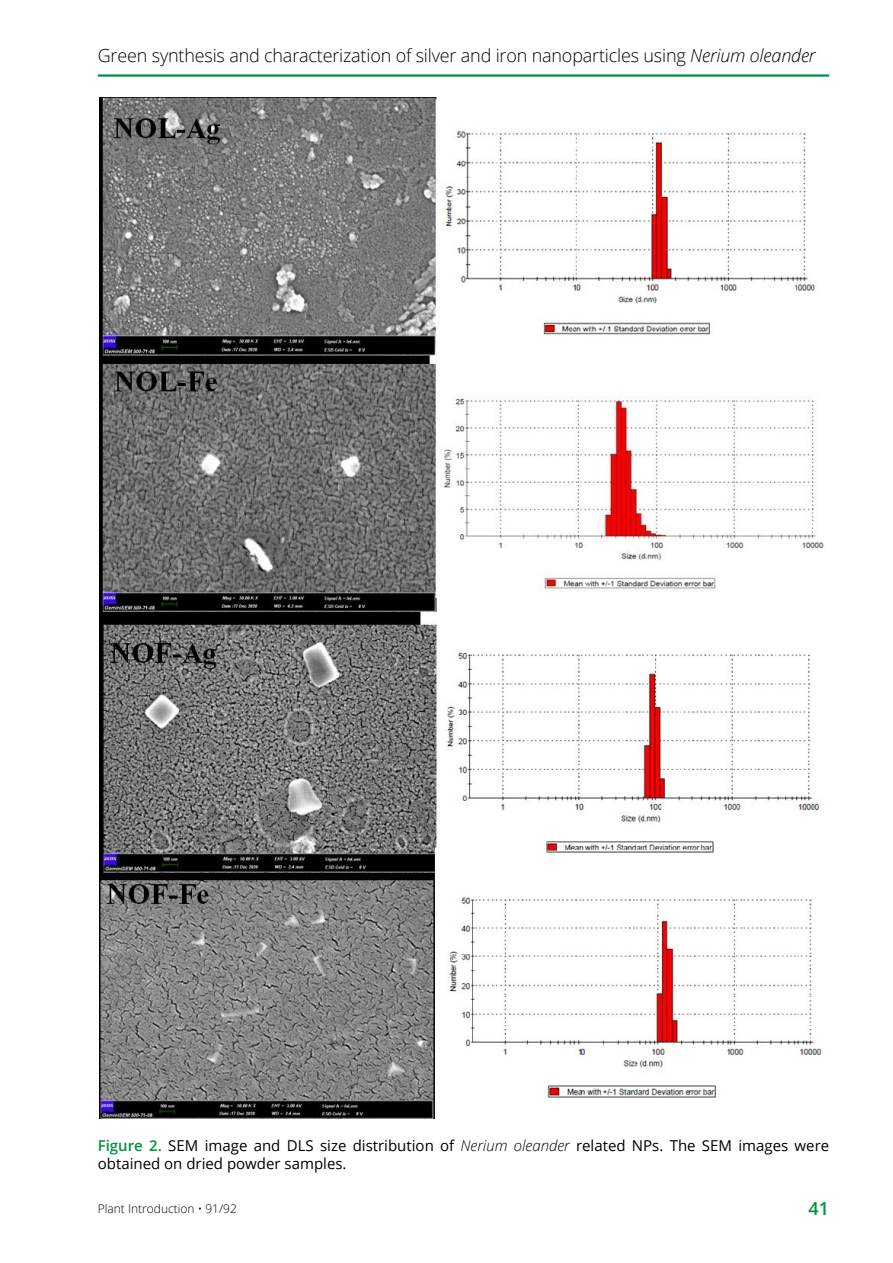
<style>
.page{position:relative;width:893px;height:1263px;background:#fff}
.page>*{position:absolute;margin:0;border:0;box-sizing:border-box;transform-origin:0 0}
.t1{font:300 18px "Open Sans";letter-spacing:-.01em;color:#000}
.t2{font:600 18px "Open Sans";color:#009144}
.t3{font:15px/18px "Open Sans";color:#000}
.t4{font:300 12px "Open Sans";color:#000}
.s1{font-style:italic}
.s2{font-weight:600;color:#009144}
.s3{font-weight:300;font-style:italic}
</style>
<div class="page">
<hr style="left:98px;top:74px;width:731px;height:3px;background:#009144">
<img style="left:99px;top:98px;width:725px;height:1020px">
<p class="t1" style="left:98px;top:43px;width:719px">Green synthesis and characterization of silver and iron nanoparticles using <span class="s1">Nerium oleander</span></p>
<p class="t3" style="left:98px;top:1136px;width:733px"><span class="s2">Figure 2.</span> SEM image and DLS size distribution of <span class="s3">Nerium oleander</span> related NPs. The SEM images were obtained on dried powder samples.</p>
<p class="t4" style="left:98px;top:1200px;width:141px">Plant Introduction • 91/92</p>
<p class="t2" style="left:809px;top:1196px;width:22px">41</p>
</div>
